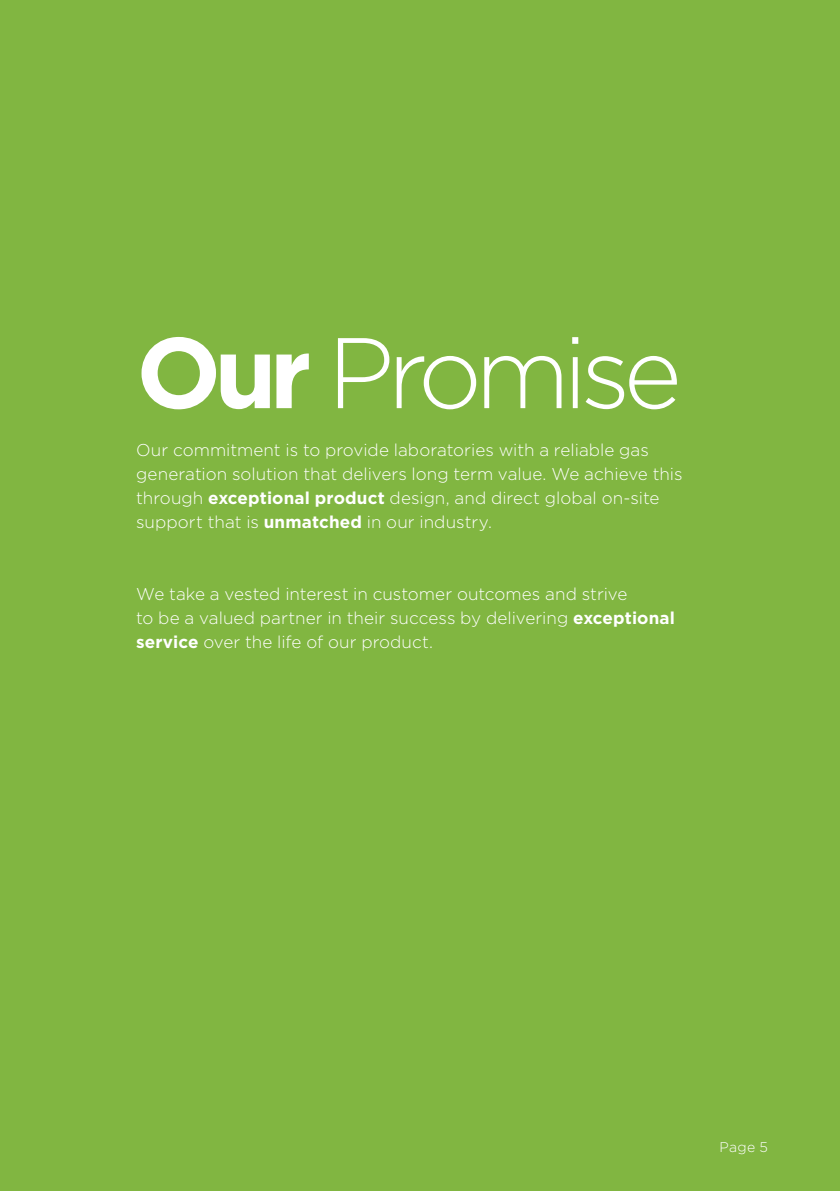
<style>
.page{position:relative;width:840px;height:1191px;background:#fff}
.page>*{position:absolute;margin:0;border:0;box-sizing:border-box;transform-origin:0 0}
.t1{font:300 100px "Gotham";letter-spacing:-.07em;color:#fff}
.t2{font:300 17px/24px "Gotham";color:#fff}
.t3{font:300 14px "Gotham";color:#fff}
.s1{font-weight:700}
</style>
<div class="page">
<div style="left:0;top:0;width:839px;height:1191px;background:#81b641"></div>
<h1 class="t1" style="left:136px;top:309px;width:547px"><span class="s1">Our</span> Promise</h1>
<p class="t2" style="left:136px;top:438px;width:547px">Our commitment is to provide laboratories with a reliable gas generation solution that delivers long term value. We achieve this through <span class="s1">exceptional product</span> design, and direct global on-site support that is <span class="s1">unmatched</span> in our industry.</p>
<p class="t2" style="left:136px;top:582px;width:540px">We take a vested interest in customer outcomes and strive<br>to be a valued partner in their success by delivering <span class="s1">exceptional service</span> over the life of our product.</p>
<p class="t3" style="left:719px;top:1138px;width:50px">Page 5</p>
</div>
